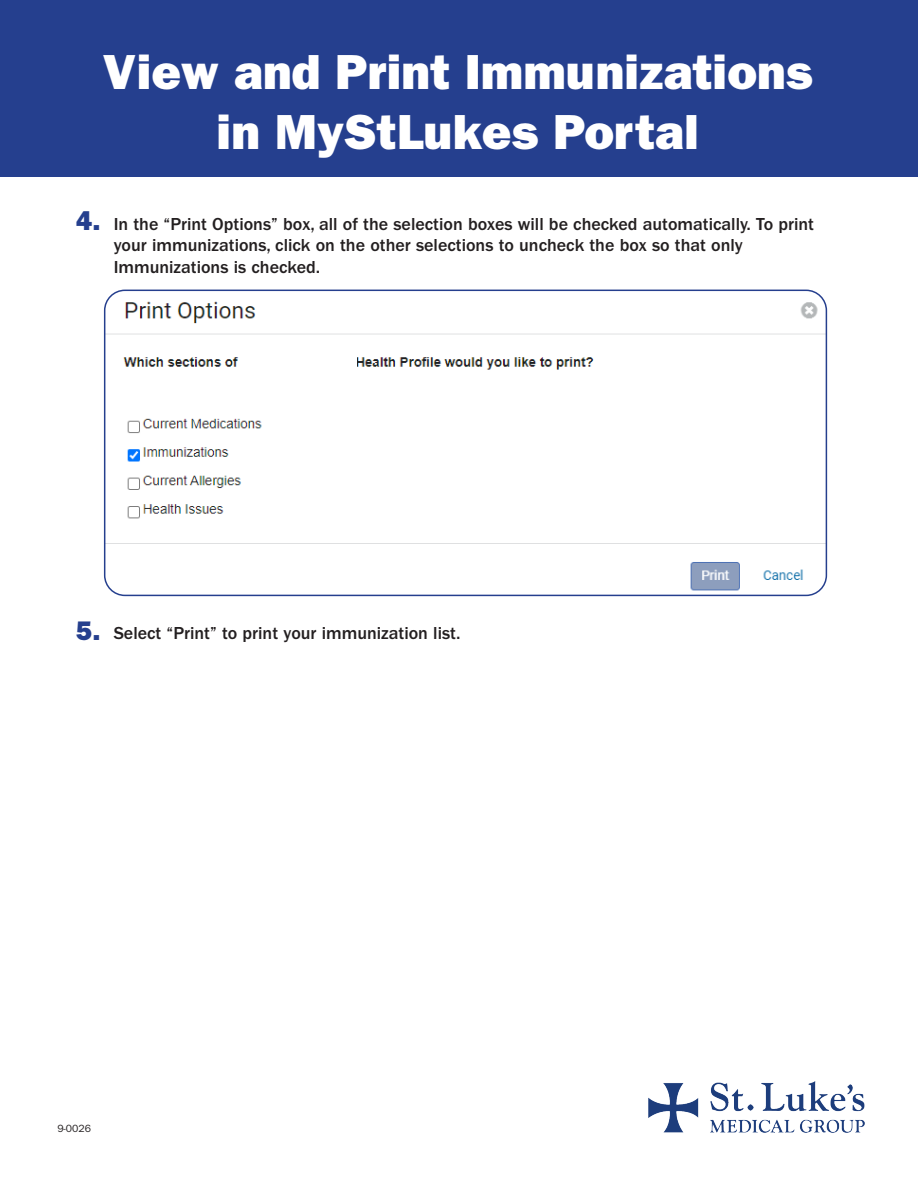
<style>
.page{position:relative;width:918px;height:1188px;background:#fff}
.page>*{position:absolute;margin:0;border:0;box-sizing:border-box;transform-origin:0 0}
.t1{font:49.5px "ITC Franklin Gothic Std Hvy";color:#fff}
.t2{font:27px "ITC Franklin Gothic Std Hvy";color:#253f8e}
.t3{font:500 18px/21.6px "ITC Franklin Gothic Std";color:#231f20}
.t4{font:10.5px "ITC Franklin Gothic Std";color:#231f20}
</style>
<div class="page">
<div style="left:0;top:0;width:918px;height:176px;background:#253f8e"></div>
<img style="left:105px;top:290px;width:721px;height:305px">
<div style="left:104px;top:290px;width:723px;height:306px;border:2px solid #253f8e;border-radius:20px"></div>
<div style="left:240px;top:351px;width:117px;height:24px;background:#fff"></div>
<img style="left:649px;top:1081px;width:216px;height:52px">
<p class="t1" style="left:103px;top:43px;width:711px">View and Print Immunizations</p>
<p class="t1" style="left:216px;top:103px;width:484px">in MyStLukes Portal</p>
<p class="t2" style="left:76px;top:205px;width:26px">4.</p>
<p class="t3" style="left:114px;top:213px;width:702px">In the “Print Options” box, all of the selection boxes will be checked automatically. To print your immunizations, click on the other selections to uncheck the box so that only</p>
<p class="t3" style="left:114px;top:256px;width:208px">Immunizations is checked.</p>
<p class="t2" style="left:76px;top:614px;width:26px">5.</p>
<p class="t3" style="left:114px;top:622px;width:348px">Select “Print” to print your immunization list.</p>
<p class="t4" style="left:57px;top:1122px;width:35px">9-0026</p>
</div>
